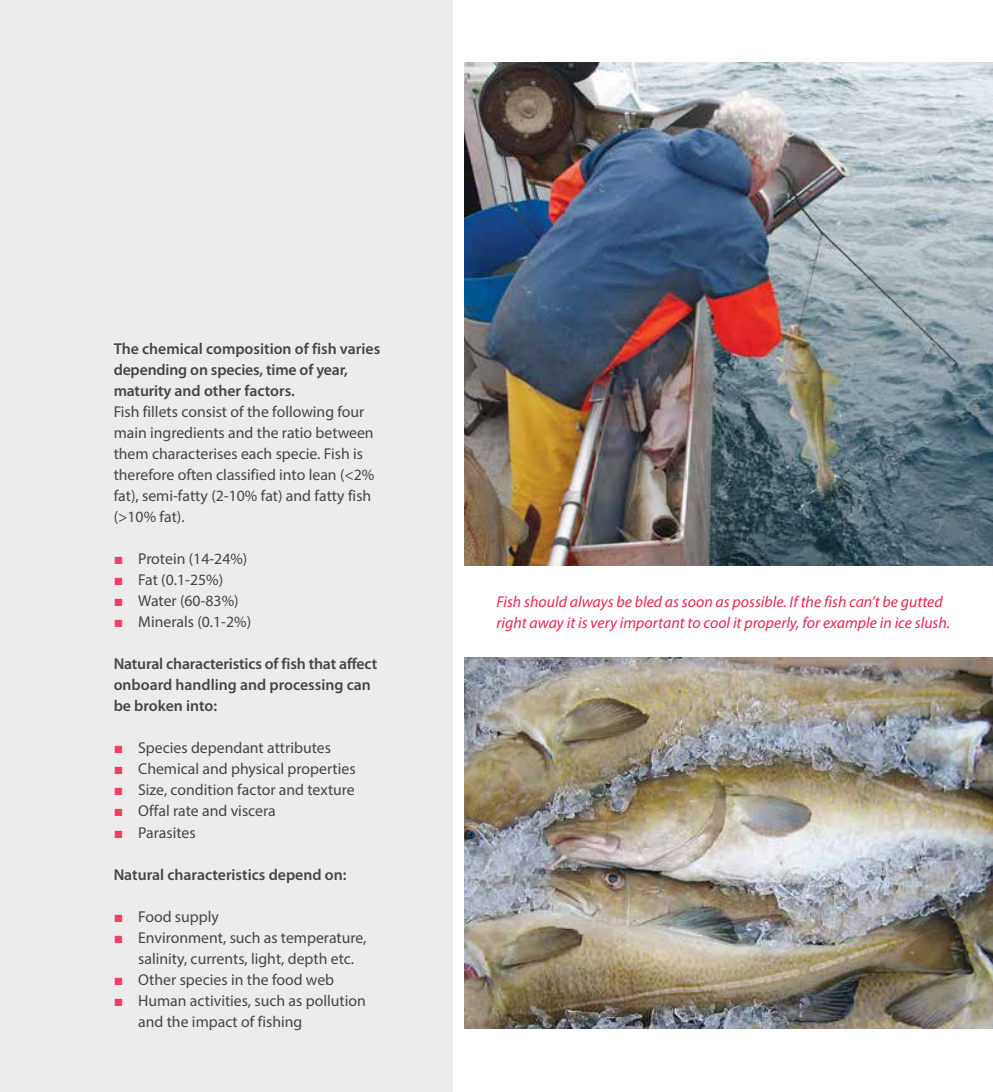
<style>
.page{position:relative;width:993px;height:1092px;background:#fff}
.page>*{position:absolute;margin:0;border:0;box-sizing:border-box;transform-origin:0 0}
.t1{font:15.75px/21px "Myriad Pro";color:#464547}
.t2{font:600 15.75px/21px "Myriad Pro";color:#464547}
.t3{font:italic 15.75px/21px "Myriad Pro";color:#e62850}
.s1{font-family:"Times New Roman";color:#e94265}
</style>
<div class="page">
<img style="left:464px;top:63px;width:528px;height:503px">
<div style="left:0;top:0;width:452px;height:1091px;background:#ececec"></div>
<img style="left:464px;top:657px;width:528px;height:371px">
<p class="t2" style="left:114px;top:339px;width:268px">The chemical composition of fish varies depending on species, time of year, maturity and other factors.</p>
<p class="t1" style="left:114px;top:401px;width:262px">Fish fillets consist of the following four main ingredients and the ratio between them characterises each specie. Fish is therefore often classified into lean (&lt;2% fat), semi-fatty (2-10% fat) and fatty fish (&gt;10% fat).</p>
<p class="t1" style="left:114px;top:548px;width:135px"><span class="s1">■</span> Protein (14-24%)</p>
<p class="t1" style="left:114px;top:569px;width:111px"><span class="s1">■</span> Fat (0.1-25%)</p>
<p class="t1" style="left:114px;top:590px;width:126px"><span class="s1">■</span> Water (60-83%)</p>
<p class="t1" style="left:114px;top:611px;width:139px"><span class="s1">■</span> Minerals (0.1-2%)</p>
<p class="t2" style="left:114px;top:653px;width:265px">Natural characteristics of fish that affect onboard handling and processing can be broken into:</p>
<p class="t1" style="left:114px;top:737px;width:219px"><span class="s1">■</span> Species dependant attributes</p>
<p class="t1" style="left:114px;top:758px;width:243px"><span class="s1">■</span> Chemical and physical properties</p>
<p class="t1" style="left:114px;top:779px;width:242px"><span class="s1">■</span> Size, condition factor and texture</p>
<p class="t1" style="left:114px;top:800px;width:163px"><span class="s1">■</span> Offal rate and viscera</p>
<p class="t1" style="left:114px;top:821px;width:83px"><span class="s1">■</span> Parasites</p>
<p class="t2" style="left:114px;top:863px;width:234px">Natural characteristics depend on:</p>
<p class="t1" style="left:114px;top:905px;width:107px"><span class="s1">■</span> Food supply</p>
<p class="t1" style="left:138px;top:926px;width:230px;text-indent:-25px"><span class="s1">■</span> Environment, such as temperature, salinity, currents, light, depth etc.</p>
<p class="t1" style="left:114px;top:968px;width:222px"><span class="s1">■</span> Other species in the food web</p>
<p class="t1" style="left:138px;top:989px;width:229px;text-indent:-25px"><span class="s1">■</span> Human activities, such as pollution and the impact of fishing</p>
<p class="t3" style="left:496px;top:590px;width:455px">Fish should always be bled as soon as possible. If the fish can’t be gutted right away it is very important to cool it properly, for example in ice slush.</p>
</div>
